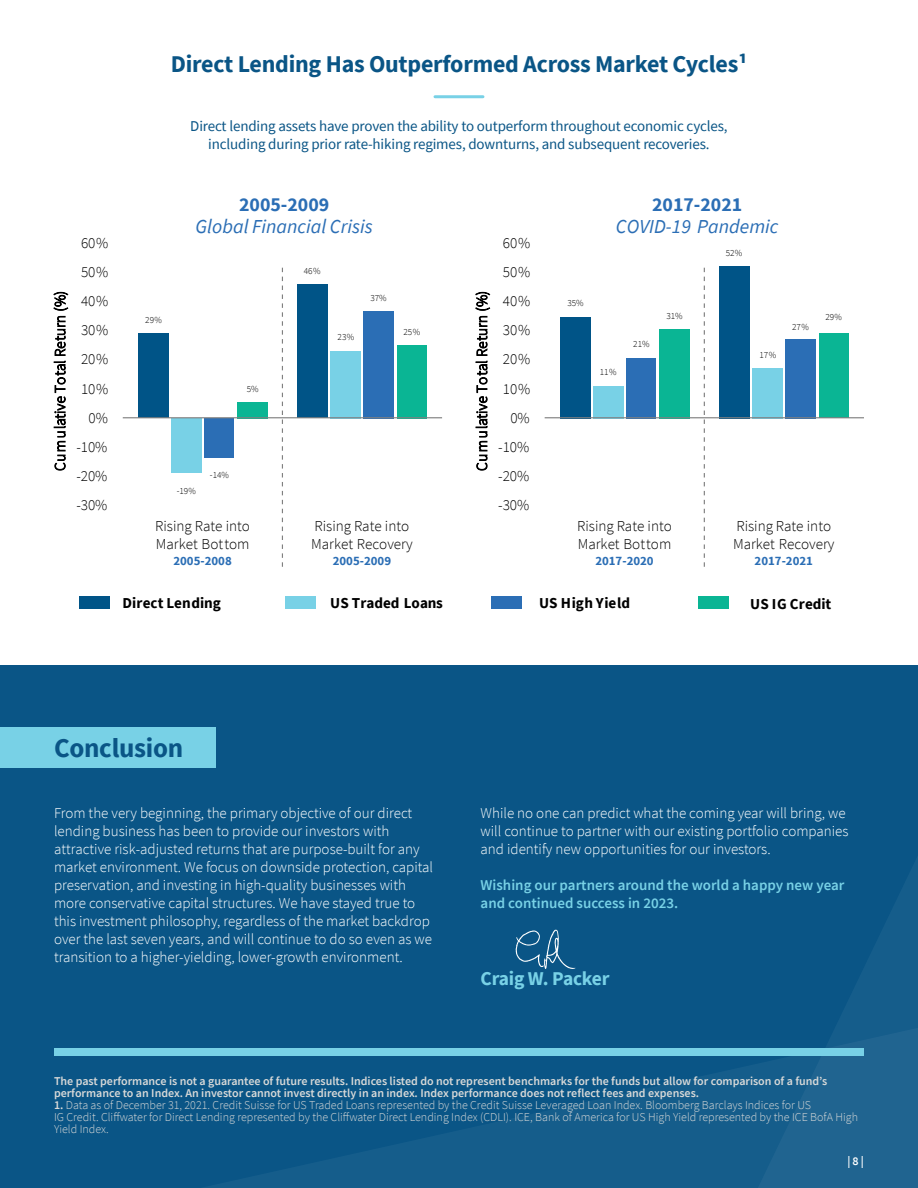
<style>
.page{position:relative;width:918px;height:1188px;background:#fff}
.page>*{position:absolute;margin:0;border:0;box-sizing:border-box;transform-origin:0 0}
.t1{font:700 27px "Source Sans Pro";letter-spacing:-.01em;color:#0a5586}
.t2{font:700 24px "Source Sans Pro";letter-spacing:-.01em;color:#0a5586}
.t3{font:italic 19.8px "Source Sans Pro";color:#2b6eb5}
.t4{font:700 19.8px "Source Sans Pro";color:#2b6eb5}
.t5{font:700 19.5px "Source Sans Pro";letter-spacing:-.01em;color:#78d1e6}
.t6{font:300 15.15px/18.1px "Source Sans Pro";color:#000}
.t7{font:700 15.15px "Source Sans Pro";color:#000}
.t8{font:300 15px/18px "Source Sans Pro";color:#fff}
.t9{font:15px/18px "Source Sans Pro";letter-spacing:-.01em;color:#0a5586;text-align:center}
.t10{font:600 15px/18px "Source Sans Pro";color:#78d1e6}
.t11{font:700 12.75px "Source Sans Pro";color:#2b6eb5}
.t12{font:300 12px/12px "Source Sans Pro";color:#d8d9d8}
.t13{font:600 12px "Source Sans Pro";color:#d8d9d8}
.t14{font:600 12px "Source Sans Pro";color:#fff}
.t15{font:300 9.3px "Source Sans Pro";color:#000}
.s1{font-weight:600}
</style>
<div class="page">
<div style="left:0;top:665px;width:918px;height:523px;background:#0a5586"></div>
<svg style="left:205px;top:1064px;width:553px;height:124px;fill:#155d8b"></svg>
<svg style="left:758px;top:857px;width:160px;height:331px"></svg>
<div style="left:0;top:727px;width:215px;height:41px;background:#78d1e6"></div>
<hr style="left:435px;top:95px;width:48px;height:3px;background:#78d1e6">
<div style="left:54px;top:1048px;width:810px;height:8px;background:#78d1e6"></div>
<svg style="left:516px;top:930px;width:60px;height:39px"></svg>
<div style="left:297px;top:284px;width:30px;height:134px;background:#005487"></div>
<div style="left:138px;top:333px;width:31px;height:85px;background:#005487"></div>
<div style="left:331px;top:351px;width:30px;height:67px;background:#78d1e6"></div>
<div style="left:171px;top:418px;width:30px;height:55px;background:#78d1e6"></div>
<div style="left:205px;top:418px;width:29px;height:40px;background:#2b6eb5"></div>
<div style="left:363px;top:311px;width:31px;height:107px;background:#2b6eb5"></div>
<div style="left:238px;top:402px;width:30px;height:16px;background:#0ab594"></div>
<div style="left:397px;top:345px;width:29px;height:73px;background:#0ab594"></div>
<hr style="left:123px;top:417px;width:319px;height:1px;background:#808080">
<div style="left:719px;top:266px;width:30px;height:152px;background:#005487"></div>
<div style="left:560px;top:317px;width:31px;height:101px;background:#005487"></div>
<div style="left:753px;top:368px;width:30px;height:50px;background:#78d1e6"></div>
<div style="left:593px;top:386px;width:30px;height:32px;background:#78d1e6"></div>
<div style="left:627px;top:358px;width:29px;height:60px;background:#2b6eb5"></div>
<div style="left:785px;top:339px;width:31px;height:79px;background:#2b6eb5"></div>
<div style="left:659px;top:329px;width:31px;height:89px;background:#0ab594"></div>
<div style="left:819px;top:333px;width:29px;height:85px;background:#0ab594"></div>
<hr style="left:545px;top:417px;width:319px;height:1px;background:#808080">
<div style="left:79px;top:596px;width:30px;height:13px;background:#005487"></div>
<div style="left:285px;top:596px;width:31px;height:13px;background:#78d1e6"></div>
<div style="left:492px;top:596px;width:30px;height:13px;background:#2b6eb5"></div>
<div style="left:698px;top:596px;width:30px;height:13px;background:#0ab594"></div>
<svg style="left:282px;top:268px;width:1px;height:299px"></svg>
<svg style="left:704px;top:268px;width:1px;height:299px"></svg>
<p class="t2" style="left:171px;top:48px;width:578px">Direct Lending Has Outperformed Across Market Cycles¹</p>
<p class="t9" style="left:190px;top:117px;width:539px">Direct lending assets have proven the ability to outperform throughout economic cycles, including during prior rate-hiking regimes, downturns, and subsequent recoveries.</p>
<p class="t6" style="left:51px;top:471px;width:181px;rotate:-90deg">Cumulative Total Return (%)</p>
<p class="t6" style="left:81px;top:234px;width:29px">60%</p>
<p class="t6" style="left:81px;top:263px;width:29px">50%</p>
<p class="t6" style="left:81px;top:292px;width:29px">40%</p>
<p class="t6" style="left:81px;top:321px;width:29px">30%</p>
<p class="t6" style="left:81px;top:350px;width:29px">20%</p>
<p class="t6" style="left:81px;top:379px;width:29px">10%</p>
<p class="t6" style="left:88px;top:409px;width:21px">0%</p>
<p class="t6" style="left:76px;top:438px;width:33px">-10%</p>
<p class="t6" style="left:76px;top:467px;width:33px">-20%</p>
<p class="t6" style="left:76px;top:496px;width:33px">-30%</p>
<h3 class="t4" style="left:239px;top:191px;width:92px">2005-2009</h3>
<h3 class="t3" style="left:196px;top:214px;width:179px">Global Financial Crisis</h3>
<h3 class="t4" style="left:652px;top:191px;width:92px">2017-2021</h3>
<h3 class="t3" style="left:616px;top:214px;width:164px">COVID-19 Pandemic</h3>
<p class="t6" style="left:503px;top:234px;width:29px">60%</p>
<p class="t15" style="left:726px;top:247px;width:18px">52%</p>
<p class="t15" style="left:304px;top:265px;width:18px">46%</p>
<p class="t6" style="left:503px;top:263px;width:29px">50%</p>
<p class="t15" style="left:145px;top:315px;width:18px">29%</p>
<p class="t15" style="left:247px;top:383px;width:13px">5%</p>
<p class="t15" style="left:210px;top:470px;width:21px">-14%</p>
<p class="t15" style="left:338px;top:332px;width:18px">23%</p>
<p class="t15" style="left:370px;top:292px;width:18px">37%</p>
<p class="t15" style="left:403px;top:326px;width:18px">25%</p>
<p class="t6" style="left:473px;top:471px;width:181px;rotate:-90deg">Cumulative Total Return (%)</p>
<p class="t6" style="left:503px;top:292px;width:29px">40%</p>
<p class="t6" style="left:503px;top:321px;width:29px">30%</p>
<p class="t6" style="left:503px;top:350px;width:29px">20%</p>
<p class="t6" style="left:503px;top:379px;width:29px">10%</p>
<p class="t6" style="left:510px;top:409px;width:21px">0%</p>
<p class="t6" style="left:498px;top:438px;width:33px">-10%</p>
<p class="t6" style="left:498px;top:467px;width:33px">-20%</p>
<p class="t15" style="left:567px;top:297px;width:18px">35%</p>
<p class="t15" style="left:600px;top:366px;width:18px">11%</p>
<p class="t15" style="left:633px;top:338px;width:18px">21%</p>
<p class="t15" style="left:666px;top:310px;width:18px">31%</p>
<p class="t15" style="left:825px;top:311px;width:18px">29%</p>
<p class="t15" style="left:760px;top:349px;width:18px">17%</p>
<p class="t15" style="left:792px;top:322px;width:18px">27%</p>
<p class="t15" style="left:177px;top:485px;width:21px">-19%</p>
<p class="t6" style="left:498px;top:496px;width:33px">-30%</p>
<p class="t6" style="left:155px;top:517px;width:96px">Rising Rate into<br>Market Bottom</p>
<p class="t11" style="left:173px;top:553px;width:60px">2005-2008</p>
<p class="t6" style="left:311px;top:517px;width:103px">Rising Rate into<br>Market Recovery</p>
<p class="t11" style="left:333px;top:553px;width:60px">2005-2009</p>
<p class="t6" style="left:577px;top:517px;width:96px">Rising Rate into<br>Market Bottom</p>
<p class="t11" style="left:595px;top:553px;width:60px">2017-2020</p>
<p class="t6" style="left:733px;top:517px;width:103px">Rising Rate into<br>Market Recovery</p>
<p class="t11" style="left:755px;top:553px;width:60px">2017-2021</p>
<p class="t7" style="left:123px;top:593px;width:100px">Direct Lending</p>
<p class="t7" style="left:330px;top:593px;width:114px">US Traded Loans</p>
<p class="t7" style="left:539px;top:593px;width:93px">US High Yield</p>
<p class="t7" style="left:750px;top:593px;width:83px">US IG Credit</p>
<p class="t1" style="left:54px;top:729px;width:131px">Conclusion</p>
<p class="t8" style="left:54px;top:804px;width:381px">From the very beginning, the primary objective of our direct lending business has been to provide our investors with attractive risk-adjusted returns that are purpose-built for any market environment. We focus on downside protection, capital preservation, and investing in high-quality businesses with more conservative capital structures. We have stayed true to this investment philosophy, regardless of the market backdrop over the last seven years, and will continue to do so even as we transition to a higher-yielding, lower-growth environment.</p>
<p class="t8" style="left:481px;top:804px;width:369px">While no one can predict what the coming year will bring, we will continue to partner with our existing portfolio companies and identify new opportunities for our investors.</p>
<p class="t10" style="left:481px;top:876px;width:365px">Wishing our partners around the world a happy new year and continued success in 2023.</p>
<p class="t5" style="left:481px;top:965px;width:131px">Craig W. Packer</p>
<p class="t13" style="left:54px;top:1074px;width:775px">The past performance is not a guarantee of future results. Indices listed do not represent benchmarks for the funds but allow for comparison of a fund’s</p>
<p class="t13" style="left:54px;top:1086px;width:647px">performance to an Index. An investor cannot invest directly in an index. Index performance does not reflect fees and expenses.</p>
<p class="t12" style="left:54px;top:1099px;width:759px"><span class="s1">1.</span> Data as of December 31, 2021. Credit Suisse for US Traded Loans represented by the Credit Suisse Leveraged Loan Index. Bloomberg Barclays Indices for US</p>
<p class="t12" style="left:54px;top:1111px;width:806px">IG Credit. Cliffwater for Direct Lending represented by the Cliffwater Direct Lending Index (CDLI). ICE, Bank of America for US High Yield represented by the ICE BofA High<br>Yield Index.</p>
<p class="t14" style="left:847px;top:1153px;width:18px">| 8 |</p>
</div>
